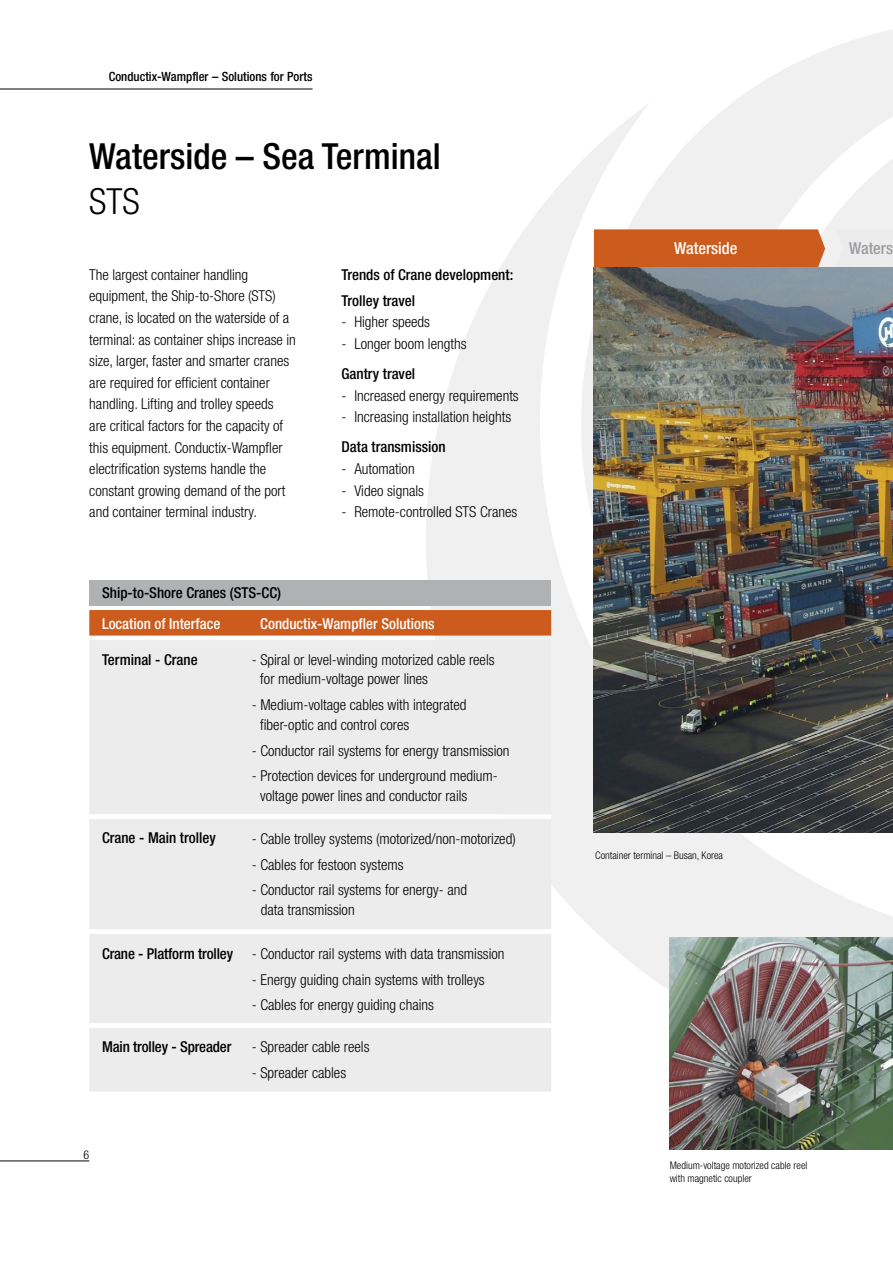
<style>
.page{position:relative;width:893px;height:1263px;background:#fff}
.page>*{position:absolute;margin:0;border:0;box-sizing:border-box;transform-origin:0 0}
.Heading{font:500 condensed 36px "Helvetica Neue LT";color:#000}
.Heading-2{font:300 condensed 36px "Helvetica Neue LT";color:#000}
.body{font:500 condensed 16.5px "Helvetica Neue LT";color:#fff}
.body-2{font:500 condensed 16.5px "Helvetica Neue LT";color:#9b9c9e}
.body-3{font:300 condensed 15px/21.6px "Helvetica Neue LT";color:#000}
.bullets{font:300 condensed 15px/19.5px "Helvetica Neue LT";color:#000}
.bullets-2{font:500 condensed 15px "Helvetica Neue LT";letter-spacing:-.005em;color:#000}
.body-4{font:500 condensed 15px "Helvetica Neue LT";color:#000}
.body-5{font:500 condensed 15px "Helvetica Neue LT";color:#fff}
.bullets-3{font:500 condensed 15px "Helvetica Neue LT";color:#fff}
.t1{font:500 condensed 12.75px "Helvetica Neue LT";color:#000}
.t2{font:300 condensed 12px "Helvetica Neue LT";color:#000}
.t3{font:300 condensed 10.5px/12.6px "Helvetica Neue LT";color:#000}
</style>
<div class="page">
<hr style="left:0;top:1161px;width:89px;height:1px;background:#000">
<hr style="left:0;top:89px;width:313px;height:1px;background:#000">
<svg style="left:426px;top:185px;width:467px;height:805px;fill:#f0f0f1"></svg>
<svg style="left:560px;top:88px;width:333px;height:748px"></svg>
<svg style="left:753px;top:30px;width:140px;height:238px;fill:#f0f0f1"></svg>
<div style="left:594px;top:229px;width:231px;height:39px;background:#cc5b1e"></div>
<div style="left:835px;top:229px;width:58px;height:39px;background:#ececed"></div>
<div style="left:89px;top:580px;width:462px;height:25px;background:#b0b1b3"></div>
<div style="left:89px;top:610px;width:462px;height:25px;background:#cc5b1e"></div>
<div style="left:89px;top:640px;width:462px;height:451px;background:#ececed"></div>
<svg style="left:89px;top:814px;width:462px;height:214px;background:#ededee"></svg>
<img style="left:594px;top:268px;width:299px;height:565px">
<img style="left:669px;top:937px;width:224px;height:213px">
<p class="t1" style="left:109px;top:69px;width:205px">Conductix-Wampfler – Solutions for Ports</p>
<p class="Heading" style="left:89px;top:134px;width:353px">Waterside – Sea Terminal</p>
<p class="Heading-2" style="left:89px;top:180px;width:52px">STS</p>
<p class="body-3" style="left:89px;top:264px;width:208px">The largest container handling equipment, the Ship-to-Shore (STS) crane, is located on the waterside of a terminal: as container ships increase in size, larger, faster and smarter cranes are required for efficient container handling. Lifting and trolley speeds<br>are critical factors for the capacity of this equipment. Conductix-Wampfler electrification systems handle the constant growing demand of the port and container terminal industry.</p>
<p class="body-4" style="left:342px;top:266px;width:173px">Trends of Crane development:</p>
<p class="body-4" style="left:342px;top:291px;width:75px">Trolley travel</p>
<p class="body-3" style="left:342px;top:311px;width:90px">- Higher speeds</p>
<p class="body-3" style="left:342px;top:333px;width:126px">- Longer boom lengths</p>
<p class="body-4" style="left:342px;top:365px;width:75px">Gantry travel</p>
<p class="body-3" style="left:342px;top:384px;width:179px">- Increased energy requirements</p>
<p class="body-3" style="left:342px;top:406px;width:171px">- Increasing installation heights</p>
<p class="body-4" style="left:342px;top:438px;width:106px">Data transmission</p>
<p class="body-3" style="left:342px;top:458px;width:75px">- Automation</p>
<p class="body-3" style="left:342px;top:479px;width:84px">- Video signals</p>
<p class="body-3" style="left:342px;top:501px;width:177px">- Remote-controlled STS Cranes</p>
<p class="bullets-2" style="left:102px;top:583px;width:180px">Ship-to-Shore Cranes (STS-CC)</p>
<p class="bullets-3" style="left:102px;top:614px;width:120px">Location of Interface</p>
<p class="body-5" style="left:260px;top:614px;width:176px">Conductix-Wampfler Solutions</p>
<p class="bullets-2" style="left:102px;top:650px;width:97px">Terminal - Crane</p>
<p class="bullets" style="left:260px;top:650px;width:236px;text-indent:-9px">- Spiral or level-winding motorized cable reels for medium-voltage power lines</p>
<p class="bullets" style="left:260px;top:695px;width:208px;text-indent:-9px">- Medium-voltage cables with integrated fiber-optic and control cores</p>
<p class="bullets" style="left:252px;top:740px;width:259px">- Conductor rail systems for energy transmission</p>
<p class="bullets" style="left:260px;top:766px;width:239px;text-indent:-9px">- Protection devices for underground medium&shy;voltage power lines and conductor rails</p>
<p class="bullets-2" style="left:102px;top:829px;width:115px">Crane - Main trolley</p>
<p class="bullets" style="left:252px;top:828px;width:265px">- Cable trolley systems (motorized/non-motorized)</p>
<p class="bullets" style="left:252px;top:854px;width:153px">- Cables for festoon systems</p>
<p class="bullets" style="left:261px;top:880px;width:208px;text-indent:-9px">- Conductor rail systems for energy- and data transmission</p>
<p class="bullets-2" style="left:102px;top:944px;width:133px">Crane - Platform trolley</p>
<p class="bullets" style="left:252px;top:943px;width:254px">- Conductor rail systems with data transmission</p>
<p class="bullets" style="left:252px;top:969px;width:234px">- Energy guiding chain systems with trolleys</p>
<p class="bullets" style="left:252px;top:995px;width:184px">- Cables for energy guiding chains</p>
<p class="bullets-2" style="left:102px;top:1038px;width:131px">Main trolley - Spreader</p>
<p class="bullets" style="left:252px;top:1037px;width:119px">- Spreader cable reels</p>
<p class="bullets" style="left:252px;top:1063px;width:96px">- Spreader cables</p>
<p class="t2" style="left:84px;top:1148px;width:7px">6</p>
<p class="body" style="left:674px;top:239px;width:65px">Waterside</p>
<p class="body-2" style="left:849px;top:239px;width:46px">Waters</p>
<p class="t3" style="left:595px;top:849px;width:129px">Container terminal – Busan, Korea</p>
<p class="t3" style="left:670px;top:1159px;width:139px">Medium-voltage motorized cable reel with magnetic coupler</p>
</div>
